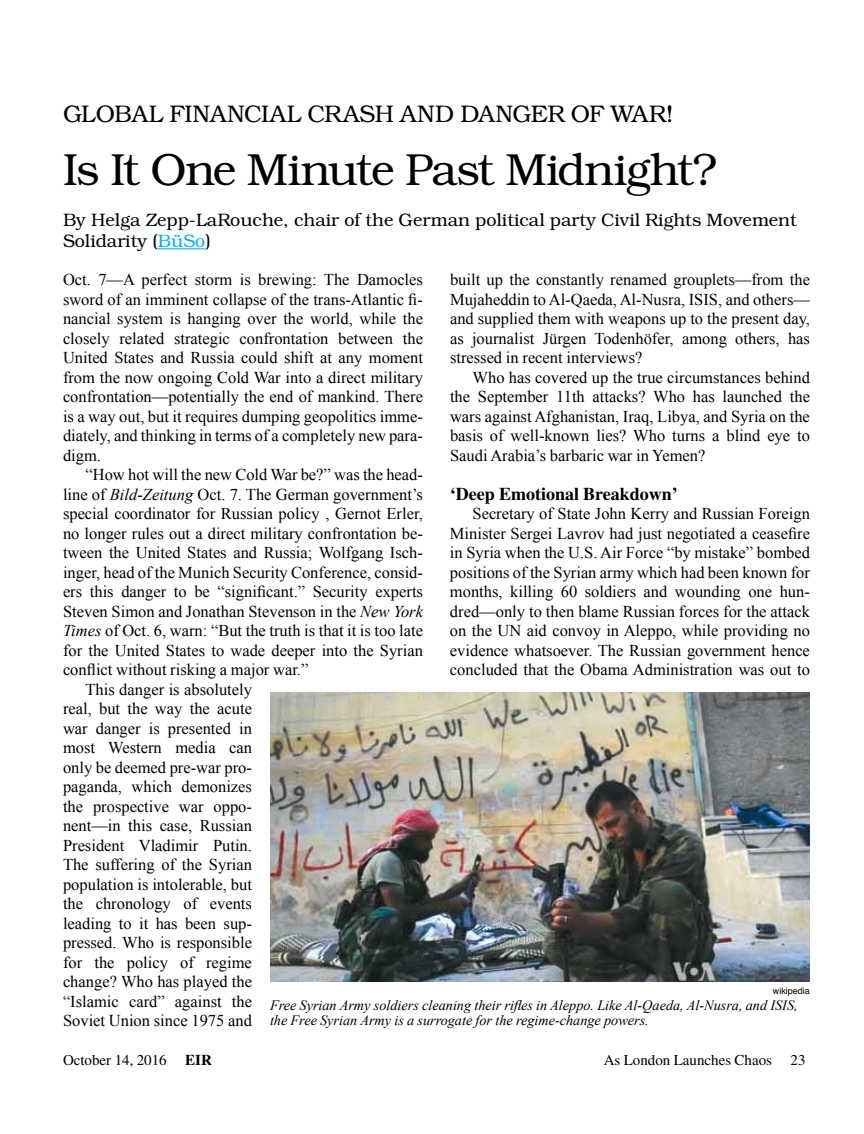
<style>
.page{position:relative;width:864px;height:1134px;background:#fff}
.page>*{position:absolute;margin:0;border:0;box-sizing:border-box;transform-origin:0 0}
.t1{font:300 45px "Bookman";letter-spacing:-.035em;color:#000}
.t2{font:300 24px "Bookman";letter-spacing:-.01em;color:#000}
.t3{font:300 18px/21px "Bookman";color:#000}
.t4{font:700 18px "Times";color:#000}
.t5{font:16.5px/19.5px "Times New Roman";color:#000;text-align:justify}
.t6{font:15px "Times";color:#000}
.t7{font:italic 14.25px/15.8px "Times New Roman";color:#000}
.t8{font:9px "Helvetica";color:#000}
.s1{color:#00aeef}
.s2{font-style:italic}
.s3{font-weight:700}
</style>
<div class="page">
<hr style="left:158px;top:248px;width:47px;height:1px;background:#00aeef">
<img style="left:270px;top:693px;width:540px;height:289px">
<h2 class="t2" style="left:63px;top:100px;width:612px">GLOBAL FINANCIAL CRASH AND DANGER OF WAR!</h2>
<h1 class="t1" style="left:63px;top:143px;width:655px">Is It One Minute Past Midnight?</h1>
<p class="t3" style="left:63px;top:209px;width:736px">By Helga Zepp-LaRouche, chair of the German political party Civil Rights Movement<br>Solidarity (<span class="s1">BüSo</span>)</p>
<p class="t5" style="left:63px;top:269px;width:362px">Oct. 7—A perfect storm is brewing: The Damocles sword of an imminent collapse of the trans-Atlantic fi&shy;nancial system is hanging over the world, while the closely related strategic confrontation between the United States and Russia could shift at any moment from the now ongoing Cold War into a direct military confrontation—potentially the end of mankind. There is a way out, but it requires dumping geopolitics imme&shy;diately, and thinking in terms of a completely new para&shy;digm.</p>
<p class="t5" style="left:86px;top:465px;width:339px">“How hot will the new Cold War be?” was the head-</p>
<p class="t5" style="left:63px;top:484px;width:362px">line of <span class="s2">Bild-Zeitung</span> Oct. 7. The German government’s</p>
<p class="t5" style="left:63px;top:504px;width:361px">special coordinator for Russian policy , Gernot Erler,</p>
<p class="t5" style="left:63px;top:523px;width:361px">no longer rules out a direct military confrontation be-</p>
<p class="t5" style="left:63px;top:543px;width:361px">tween the United States and Russia; Wolfgang Isch-</p>
<p class="t5" style="left:63px;top:562px;width:362px">inger, head of the Munich Security Conference, consid-</p>
<p class="t5" style="left:63px;top:582px;width:362px">ers this danger to be “significant.” Security experts</p>
<p class="t5" style="left:63px;top:601px;width:362px">Steven Simon and Jonathan Stevenson in the <span class="s2">New York</span></p>
<p class="t5" style="left:63px;top:621px;width:362px"><span class="s2">Times</span> of Oct. 6, warn: “But the truth is that it is too late</p>
<p class="t5" style="left:63px;top:640px;width:361px">for the United States to wade deeper into the Syrian</p>
<p class="t5" style="left:63px;top:660px;width:247px">conflict without risking a major war.”</p>
<p class="t5" style="left:86px;top:679px;width:168px">This danger is absolutely</p>
<p class="t5" style="left:63px;top:699px;width:191px">real, but the way the acute</p>
<p class="t5" style="left:63px;top:718px;width:191px">war danger is presented in</p>
<p class="t5" style="left:63px;top:738px;width:191px">most Western media can</p>
<p class="t5" style="left:63px;top:757px;width:190px">only be deemed pre-war pro-</p>
<p class="t5" style="left:63px;top:777px;width:191px">paganda, which demonizes</p>
<p class="t5" style="left:63px;top:796px;width:191px">the prospective war oppo-</p>
<p class="t5" style="left:63px;top:816px;width:190px">nent—in this case, Russian</p>
<p class="t5" style="left:63px;top:835px;width:191px">President Vladimir Putin.</p>
<p class="t5" style="left:63px;top:855px;width:190px">The suffering of the Syrian</p>
<p class="t5" style="left:63px;top:874px;width:190px">population is intolerable, but</p>
<p class="t5" style="left:63px;top:894px;width:190px">the chronology of events</p>
<p class="t5" style="left:63px;top:913px;width:191px">leading to it has been sup-</p>
<p class="t5" style="left:63px;top:933px;width:191px">pressed. Who is responsible</p>
<p class="t5" style="left:63px;top:952px;width:190px">for the policy of regime</p>
<p class="t5" style="left:63px;top:972px;width:191px">change? Who has played the</p>
<p class="t5" style="left:63px;top:991px;width:191px">“Islamic card” against the</p>
<p class="t5" style="left:63px;top:1011px;width:191px">Soviet Union since 1975 and</p>
<p class="t5" style="left:450px;top:270px;width:362px">built up the constantly renamed grouplets—from the Mujaheddin to Al-Qaeda, Al-Nusra, ISIS, and others— and supplied them with weapons up to the present day, as journalist Jürgen Todenhöfer, among others, has stressed in recent interviews?</p>
<p class="t5" style="left:450px;top:367px;width:362px;text-indent:23px">Who has covered up the true circumstances behind the September 11th attacks? Who has launched the wars against Afghanistan, Iraq, Libya, and Syria on the basis of well-known lies? Who turns a blind eye to Saudi Arabia’s barbaric war in Yemen?</p>
<p class="t4" style="left:450px;top:483px;width:229px">‘Deep Emotional Breakdown’</p>
<p class="t5" style="left:450px;top:503px;width:362px;text-indent:23px">Secretary of State John Kerry and Russian Foreign Minister Sergei Lavrov had just negotiated a ceasefire in Syria when the U.S. Air Force “by mistake” bombed positions of the Syrian army which had been known for months, killing 60 soldiers and wounding one hun&shy;dred—only to then blame Russian forces for the attack on the UN aid convoy in Aleppo, while providing no evidence whatsoever. The Russian government hence concluded that the Obama Administration was out to</p>
<p class="t8" style="left:773px;top:984px;width:39px">wikipedia</p>
<p class="t7" style="left:270px;top:997px;width:529px">Free Syrian Army soldiers cleaning their rifles in Aleppo. Like Al-Qaeda, Al-Nusra, and ISIS, the Free Syrian Army is a surrogate for the regime-change powers.</p>
<p class="t6" style="left:63px;top:1052px;width:150px">October 14, 2016 <span class="s3">EIR</span></p>
<p class="t6" style="left:604px;top:1052px;width:203px">As London Launches Chaos 23</p>
</div>
